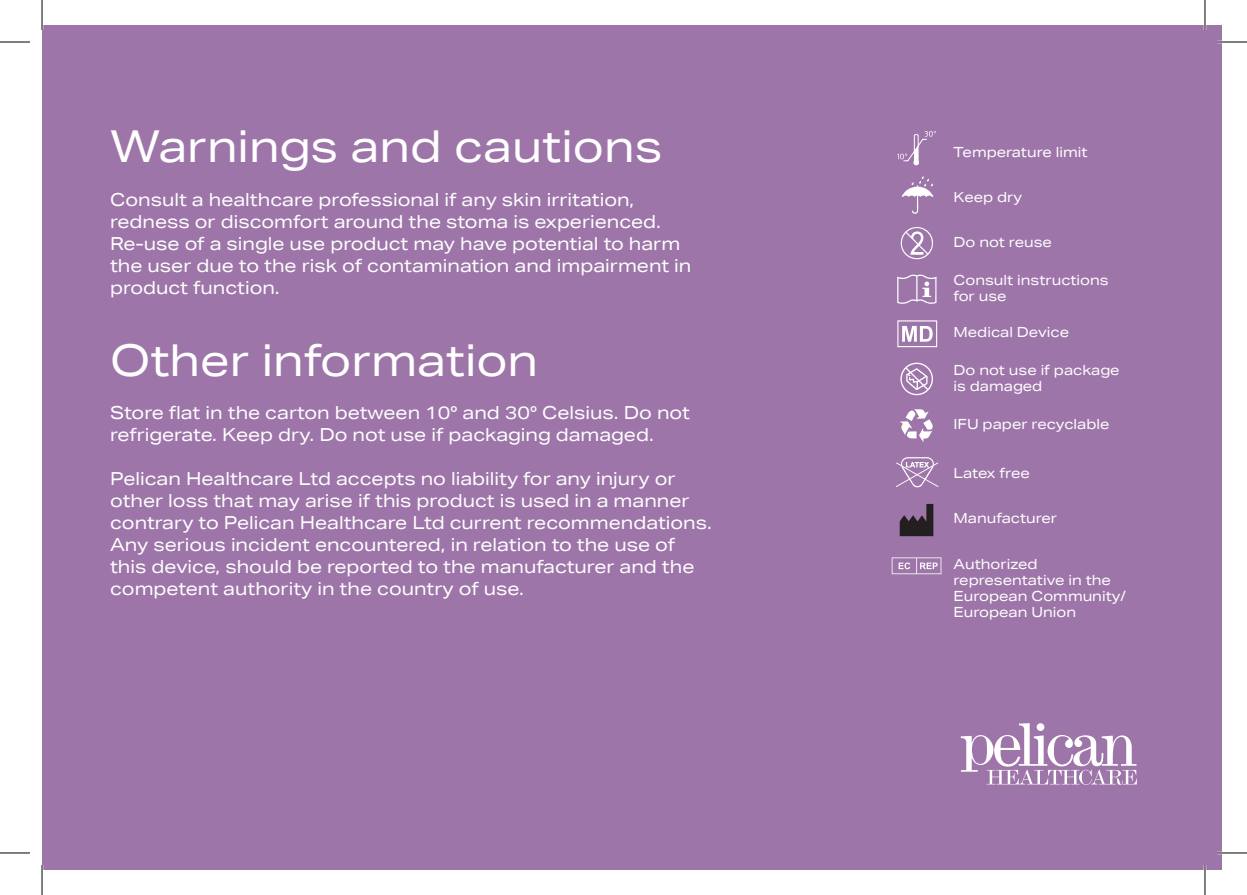
<style>
.page{position:relative;width:1247px;height:895px;background:#fff}
.page>*{position:absolute;margin:0;border:0;box-sizing:border-box;transform-origin:0 0}
.t1{font:44px "Aktiv Grotesk Ex";color:#fff}
.t2{font:18px/22px "Aktiv Grotesk Ex";color:#fff}
.t3{font:14px/16px "Aktiv Grotesk Ex";color:#fff}
</style>
<div class="page">
<div style="left:42px;top:25px;width:1179px;height:845px;background:#9d75a9"></div>
<svg style="left:960px;top:723px;width:176px;height:62px"></svg>
<svg style="left:901px;top:176px;width:32px;height:38px"></svg>
<svg style="left:897px;top:131px;width:38px;height:34px"></svg>
<svg style="left:900px;top:363px;width:32px;height:32px"></svg>
<svg style="left:900px;top:409px;width:33px;height:33px"></svg>
<svg style="left:897px;top:320px;width:40px;height:27px"></svg>
<svg style="left:900px;top:227px;width:33px;height:32px"></svg>
<svg style="left:897px;top:274px;width:39px;height:30px"></svg>
<svg style="left:899px;top:504px;width:34px;height:32px"></svg>
<svg style="left:891px;top:557px;width:50px;height:17px"></svg>
<svg style="left:896px;top:457px;width:42px;height:30px"></svg>
<hr style="left:1216px;top:41px;width:30px;height:2px;background:#fff">
<hr style="left:1216px;top:851px;width:30px;height:3px;background:#fff">
<hr style="left:1203px;top:0;width:2px;height:30px;background:#fff">
<hr style="left:1203px;top:865px;width:2px;height:30px;background:#fff">
<hr style="left:0;top:42px;width:30px;height:1px;background:#000">
<hr style="left:1216px;top:42px;width:30px;height:1px;background:#000">
<hr style="left:0;top:852px;width:30px;height:1px;background:#000">
<hr style="left:1216px;top:852px;width:30px;height:1px;background:#000">
<hr style="left:42px;top:0;width:1px;height:30px;background:#000">
<hr style="left:42px;top:865px;width:1px;height:30px;background:#000">
<hr style="left:1204px;top:0;width:1px;height:30px;background:#000">
<hr style="left:1204px;top:865px;width:1px;height:30px;background:#000">
<h1 class="t1" style="left:110px;top:121px;width:554px">Warnings and cautions</h1>
<p class="t2" style="left:110px;top:188px;width:583px">Consult a healthcare professional if any skin irritation, redness or discomfort around the stoma is experienced.<br>Re-use of a single use product may have potential to harm the user due to the risk of contamination and impairment in product function.</p>
<h1 class="t1" style="left:110px;top:334px;width:429px">Other information</h1>
<p class="t2" style="left:110px;top:402px;width:581px">Store flat in the carton between 10° and 30° Celsius. Do not refrigerate. Keep dry. Do not use if packaging damaged.</p>
<p class="t2" style="left:110px;top:468px;width:603px">Pelican Healthcare Ltd accepts no liability for any injury or other loss that may arise if this product is used in a manner contrary to Pelican Healthcare Ltd current recommendations.<br>Any serious incident encountered, in relation to the use of this device, should be reported to the manufacturer and the competent authority in the country of use.</p>
<p class="t3" style="left:953px;top:144px;width:135px">Temperature limit</p>
<p class="t3" style="left:953px;top:189px;width:70px">Keep dry</p>
<p class="t3" style="left:953px;top:233px;width:100px">Do not reuse</p>
<p class="t3" style="left:953px;top:272px;width:157px">Consult instructions for use</p>
<p class="t3" style="left:953px;top:324px;width:117px">Medical Device</p>
<p class="t3" style="left:953px;top:362px;width:167px">Do not use if package is damaged</p>
<p class="t3" style="left:953px;top:416px;width:157px">IFU paper recyclable</p>
<p class="t3" style="left:953px;top:464px;width:78px">Latex free</p>
<p class="t3" style="left:953px;top:510px;width:105px">Manufacturer</p>
<p class="t3" style="left:953px;top:556px;width:174px">Authorized representative in the<br>European Community/<br>European Union</p>
</div>
